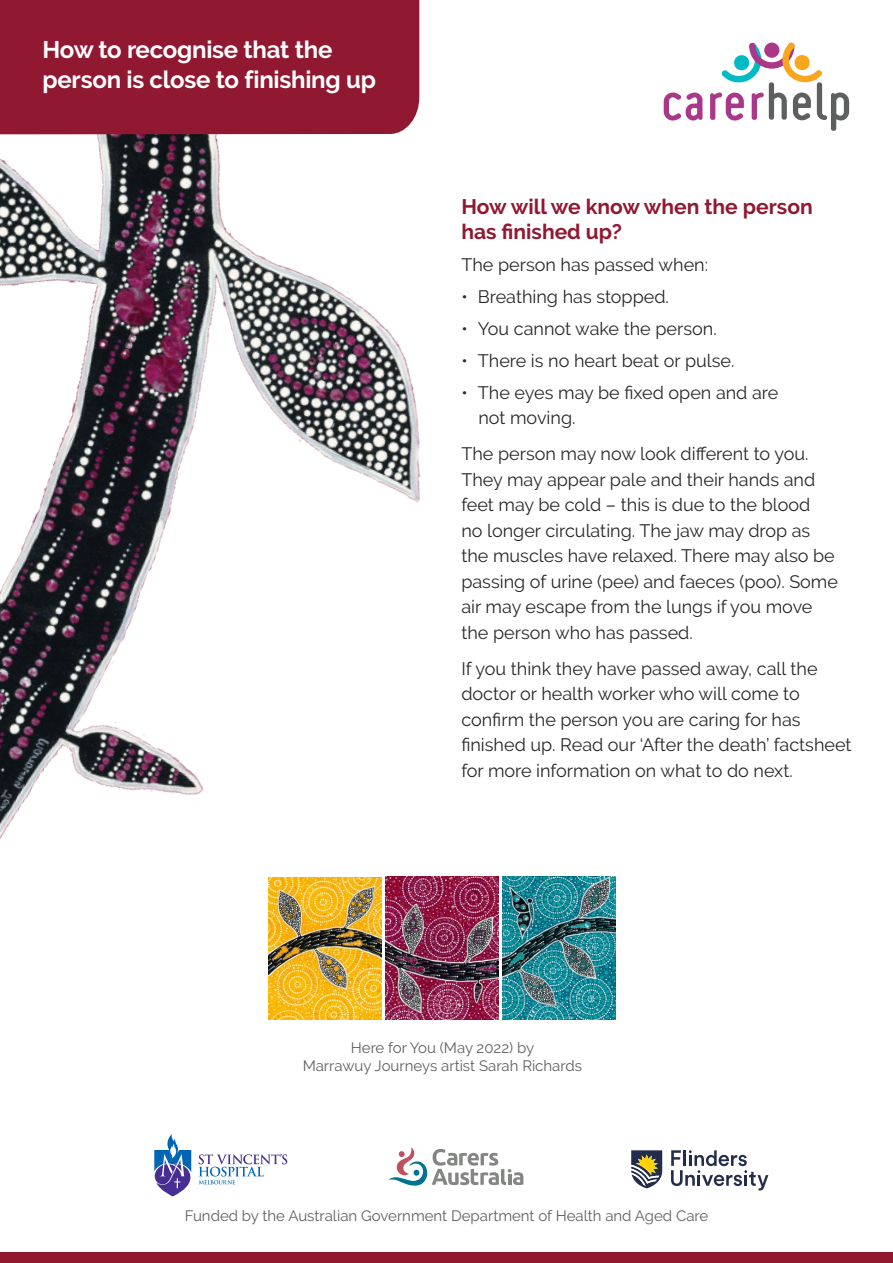
<style>
.page{position:relative;width:893px;height:1263px;background:#fff}
.page>*{position:absolute;margin:0;border:0;box-sizing:border-box;transform-origin:0 0}
.t1{font:700 24px/30px "Raleway";letter-spacing:-.01em;color:#fff}
.t2{font:700 21px/25.5px "Raleway";color:#911831}
.t3{font:18px/25.5px "Raleway";color:#292829}
.t4{font:15px/18px "Raleway";color:#5e5f5f;text-align:center}
</style>
<div class="page">
<img style="left:0;top:34px;width:534px;height:941px">
<div style="left:0;top:1252px;width:893px;height:11px;background:#911831"></div>
<svg style="left:664px;top:93px;width:38px;height:28px"></svg>
<svg style="left:710px;top:42px;width:139px;height:89px"></svg>
<img style="left:503px;top:877px;width:113px;height:142px">
<img style="left:269px;top:877px;width:113px;height:143px">
<img style="left:386px;top:877px;width:113px;height:142px">
<svg style="left:154px;top:1134px;width:133px;height:62px"></svg>
<svg style="left:389px;top:1148px;width:134px;height:38px"></svg>
<svg style="left:631px;top:1150px;width:31px;height:38px"></svg>
<svg style="left:671px;top:1150px;width:97px;height:40px"></svg>
<div style="left:0;top:0;width:419px;height:134px;background:#911831"></div>
<h1 class="t1" style="left:43px;top:35px;width:335px">How to recognise that the person is close to finishing up</h1>
<h2 class="t2" style="left:461px;top:194px;width:353px">How will we know when the person has finished up?</h2>
<p class="t3" style="left:461px;top:252px;width:248px">The person has passed when:</p>
<p class="t3" style="left:461px;top:284px;width:209px">• Breathing has stopped.</p>
<p class="t3" style="left:461px;top:316px;width:257px">• You cannot wake the person.</p>
<p class="t3" style="left:461px;top:347px;width:275px">• There is no heart beat or pulse.</p>
<p class="t3" style="left:478px;top:379px;width:301px;text-indent:-17px">• The eyes may be fixed open and are not moving.</p>
<p class="t3" style="left:461px;top:441px;width:378px">The person may now look different to you.<br>They may appear pale and their hands and feet may be cold – this is due to the blood<br>no longer circulating. The jaw may drop as the muscles have relaxed. There may also be passing of urine (pee) and faeces (poo). Some air may escape from the lungs if you move the person who has passed.</p>
<p class="t3" style="left:461px;top:656px;width:392px">If you think they have passed away, call the doctor or health worker who will come to confirm the person you are caring for has finished up. Read our ‘After the death’ factsheet for more information on what to do next.</p>
<p class="t4" style="left:303px;top:1039px;width:281px">Here for You (May 2022) by<br>Marrawuy Journeys artist Sarah Richards</p>
<p class="t4" style="left:185px;top:1206px;width:525px">Funded by the Australian Government Department of Health and Aged Care</p>
</div>
